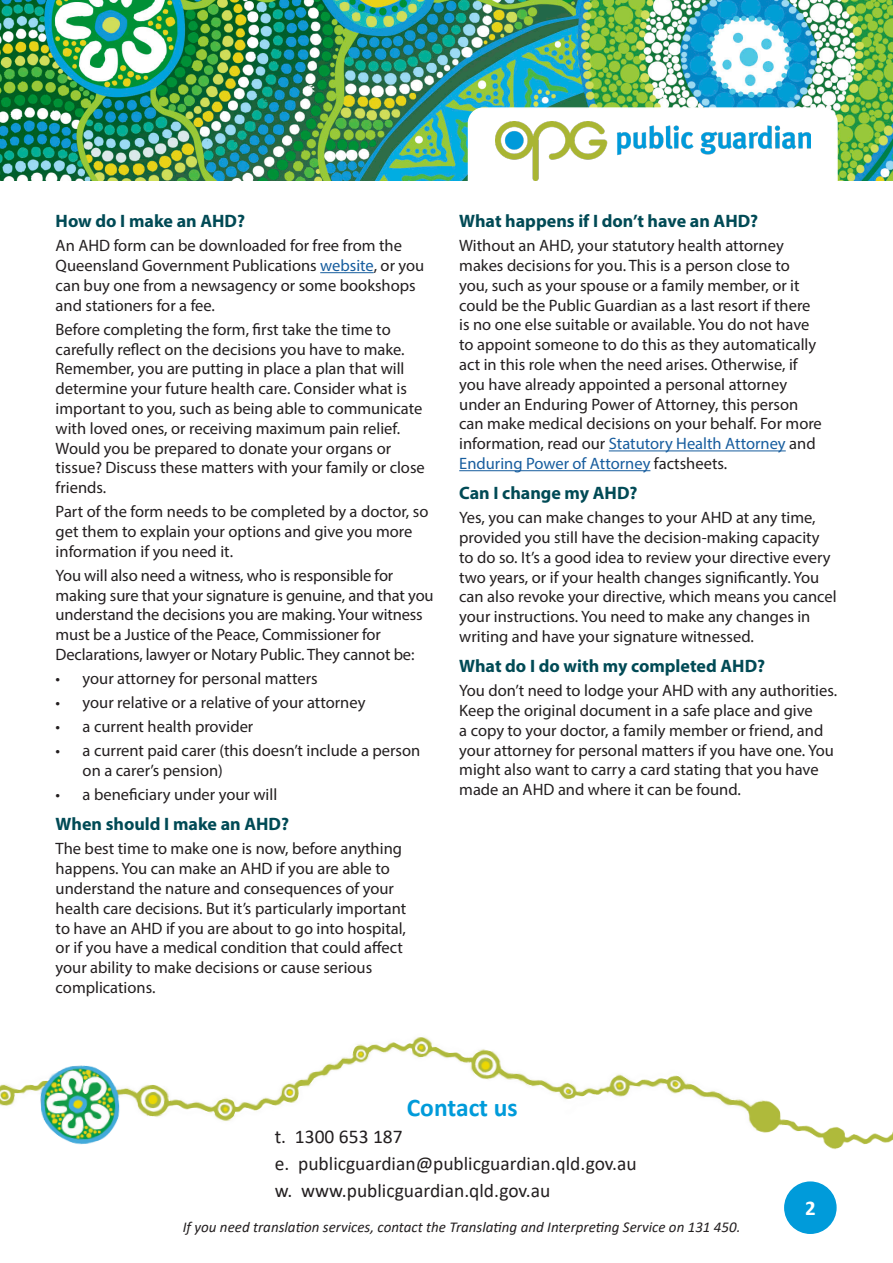
<style>
.page{position:relative;width:893px;height:1263px;background:#fff}
.page>*{position:absolute;margin:0;border:0;box-sizing:border-box;transform-origin:0 0}
.t1{font:700 25.5px "Calibri";color:#009bda}
.t2{font:700 21px "Calibri";color:#fff}
.t3{font:19.5px/27px "Calibri";color:#231f20}
.t4{font:700 18px "Myriad Pro";color:#004a55}
.t5{font:16.5px/19.8px "Myriad Pro";color:#231f20}
.t6{font:italic 15px "Calibri";color:#231f20}
.s1{color:#175d9e}
</style>
<div class="page">
<img style="left:0;top:0;width:893px;height:181px">
<div style="left:468px;top:108px;width:369px;height:90px;background:#fff;border-radius:15px"></div>
<div style="left:468px;top:107px;width:370px;height:92px;border:2px solid #fff;border-radius:15px"></div>
<img style="left:495px;top:121px;width:315px;height:60px">
<div style="left:785px;top:1182px;width:51px;height:51px;background:#009bda;border-radius:50%"></div>
<img style="left:0;top:1037px;width:893px;height:187px">
<hr style="left:320px;top:272px;width:54px;height:1px;background:#175d9e">
<hr style="left:609px;top:450px;width:177px;height:1px;background:#175d9e">
<hr style="left:459px;top:470px;width:191px;height:1px;background:#175d9e">
<p class="t4" style="left:56px;top:209px;width:191px">How do I make an AHD?</p>
<p class="t5" style="left:56px;top:236px;width:370px">An AHD form can be downloaded for free from the Queensland Government Publications <span class="s1">website</span>, or you can buy one from a newsagency or some bookshops and stationers for a fee.</p>
<p class="t5" style="left:56px;top:319px;width:371px">Before completing the form, first take the time to carefully reflect on the decisions you have to make.<br>Remember, you are putting in place a plan that will determine your future health care. Consider what is important to you, such as being able to communicate with loved ones, or receiving maximum pain relief.<br>Would you be prepared to donate your organs or tissue? Discuss these matters with your family or close friends.</p>
<p class="t5" style="left:56px;top:501px;width:374px">Part of the form needs to be completed by a doctor, so get them to explain your options and give you more information if you need it.</p>
<p class="t5" style="left:56px;top:565px;width:380px">You will also need a witness, who is responsible for making sure that your signature is genuine, and that you understand the decisions you are making. Your witness must be a Justice of the Peace, Commissioner for Declarations, lawyer or Notary Public. They cannot be:</p>
<p class="t5" style="left:56px;top:668px;width:263px">• your attorney for personal matters</p>
<p class="t5" style="left:56px;top:692px;width:311px">• your relative or a relative of your attorney</p>
<p class="t5" style="left:56px;top:716px;width:199px">• a current health provider</p>
<p class="t5" style="left:83px;top:740px;width:339px;text-indent:-27px">• a current paid carer (this doesn’t include a person on a carer’s pension)</p>
<p class="t5" style="left:56px;top:784px;width:223px">• a beneficiary under your will</p>
<p class="t4" style="left:56px;top:812px;width:235px">When should I make an AHD?</p>
<p class="t5" style="left:56px;top:838px;width:352px">The best time to make one is now, before anything happens. You can make an AHD if you are able to understand the nature and consequences of your health care decisions. But it’s particularly important to have an AHD if you are about to go into hospital, or if you have a medical condition that could affect your ability to make decisions or cause serious complications.</p>
<p class="t4" style="left:459px;top:209px;width:301px">What happens if I don’t have an AHD?</p>
<p class="t5" style="left:459px;top:236px;width:364px">Without an AHD, your statutory health attorney makes decisions for you. This is a person close to you, such as your spouse or a family member, or it could be the Public Guardian as a last resort if there is no one else suitable or available. You do not have to appoint someone to do this as they automatically act in this role when the need arises. Otherwise, if you have already appointed a personal attorney under an Enduring Power of Attorney, this person can make medical decisions on your behalf. For more information, read our <span class="s1">Statutory Health Attorney</span> and <span class="s1">Enduring Power of Attorney</span> factsheets.</p>
<p class="t4" style="left:459px;top:481px;width:180px">Can I change my AHD?</p>
<p class="t5" style="left:459px;top:507px;width:379px">Yes, you can make changes to your AHD at any time, provided you still have the decision-making capacity to do so. It’s a good idea to review your directive every two years, or if your health changes significantly. You can also revoke your directive, which means you cancel your instructions. You need to make any changes in writing and have your signature witnessed.</p>
<p class="t4" style="left:459px;top:654px;width:307px">What do I do with my completed AHD?</p>
<p class="t5" style="left:459px;top:680px;width:379px">You don’t need to lodge your AHD with any authorities.<br>Keep the original document in a safe place and give<br>a copy to your doctor, a family member or friend, and your attorney for personal matters if you have one. You might also want to carry a card stating that you have made an AHD and where it can be found.</p>
<h1 class="t1" style="left:407px;top:1089px;width:112px">Contact us</h1>
<p class="t3" style="left:275px;top:1122px;width:363px">t. 1300 653 187<br>e. publicguardian@publicguardian.qld.gov.au w. www.publicguardian.qld.gov.au</p>
<p class="t6" style="left:183px;top:1216px;width:559px">If you need translation services, contact the Translating and Interpreting Service on 131 450.</p>
<p class="t2" style="left:805px;top:1193px;width:12px">2</p>
</div>
